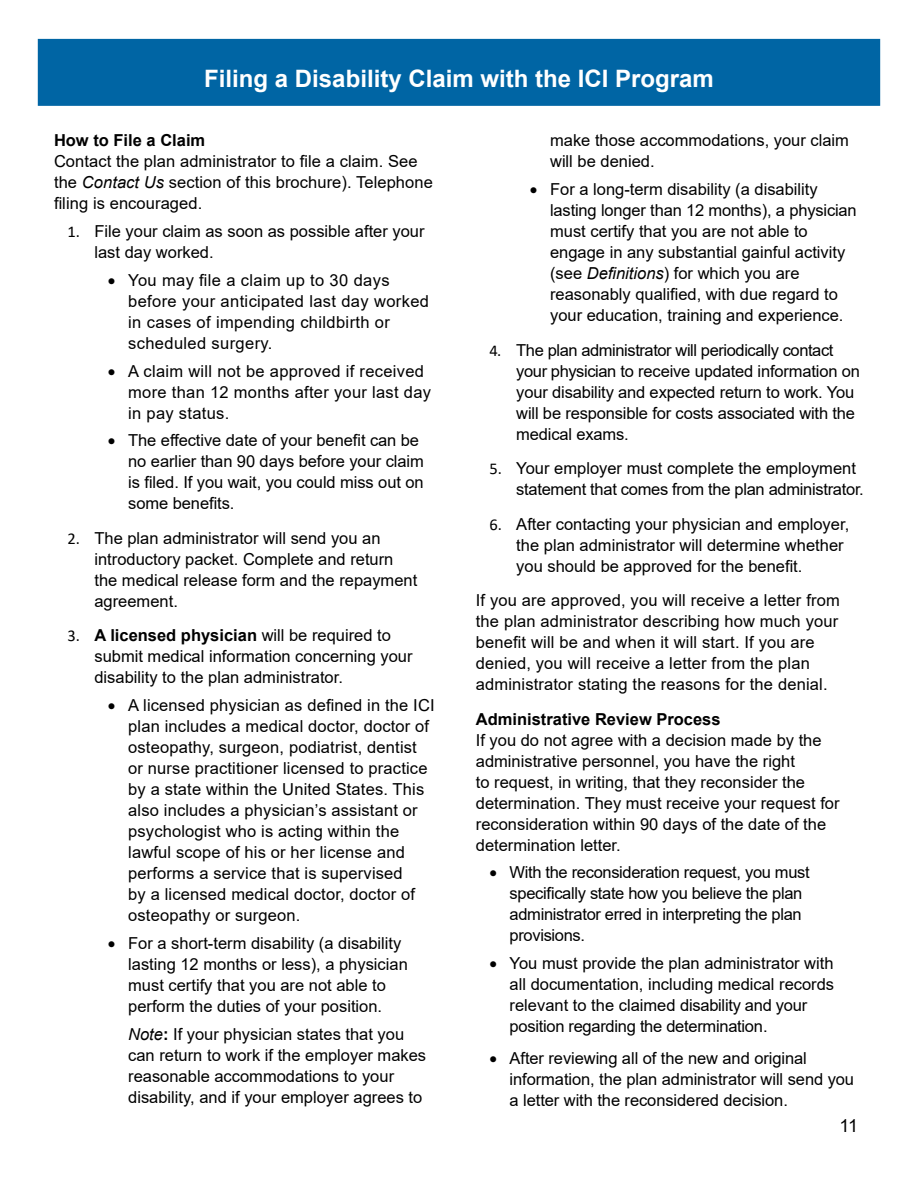
<style>
.page{position:relative;width:918px;height:1188px;background:#fff}
.page>*{position:absolute;margin:0;border:0;box-sizing:border-box;transform-origin:0 0}
.t1{font:700 24px "Arial";color:#fff}
.t2{font:18px "Arial";color:#000}
.t3{font:16.5px/21px "Arial";color:#000}
.t4{font:16.5px/21px "Arial";letter-spacing:-.02em;color:#000}
.t5{font:16.5px/21px "Arial";letter-spacing:.02em;color:#000}
.t6{font:700 16.5px "Arial";color:#000}
.s1{font-style:italic}
.s2{font-family:"Calibri"}
.s3{font-weight:700}
</style>
<div class="page">
<div style="left:38px;top:39px;width:842px;height:67px;background:#0065a4;border:2px solid #0065a4"></div>
<h1 class="t1" style="left:204px;top:62px;width:511px">Filing a Disability Claim with the ICI Program</h1>
<p class="t6" style="left:54px;top:129px;width:153px">How to File a Claim</p>
<p class="t3" style="left:54px;top:151px;width:380px">Contact the plan administrator to file a claim. See the <span class="s1">Contact Us</span> section of this brochure). Telephone filing is encouraged.</p>
<p class="t3" style="left:94px;top:221px;width:332px;text-indent:-27px"><span class="s2">1.</span> File your claim as soon as possible after your last day worked.</p>
<p class="t5" style="left:128px;top:269px;width:302px;text-indent:-20px">• You may file a claim up to 30 days before your anticipated last day worked in cases of impending childbirth or scheduled surgery.</p>
<p class="t5" style="left:128px;top:360px;width:304px;text-indent:-20px">• A claim will not be approved if received more than 12 months after your last day in pay status.</p>
<p class="t3" style="left:128px;top:430px;width:297px;text-indent:-20px">• The effective date of your benefit can be no earlier than 90 days before your claim is filed. If you wait, you could miss out on some benefits.</p>
<p class="t3" style="left:94px;top:527px;width:324px;text-indent:-27px"><span class="s2">2.</span> The plan administrator will send you an introductory packet. Complete and return the medical release form and the repayment agreement.</p>
<p class="t3" style="left:94px;top:625px;width:320px;text-indent:-27px"><span class="s2">3.</span> <span class="s3">A licensed physician</span> will be required to submit medical information concerning your disability to the plan administrator.</p>
<p class="t3" style="left:128px;top:695px;width:308px;text-indent:-20px">• A licensed physician as defined in the ICI plan includes a medical doctor, doctor of osteopathy, surgeon, podiatrist, dentist or nurse practitioner licensed to practice by a state within the United States. This also includes a physician’s assistant or psychologist who is acting within the lawful scope of his or her license and performs a service that is supervised<br>by a licensed medical doctor, doctor of osteopathy or surgeon.</p>
<p class="t3" style="left:128px;top:933px;width:281px;text-indent:-20px">• For a short-term disability (a disability lasting 12 months or less), a physician must certify that you are not able to perform the duties of your position.</p>
<p class="t3" style="left:128px;top:1023px;width:300px"><span class="s1">Note</span><span class="s3">:</span> If your physician states that you can return to work if the employer makes reasonable accommodations to your disability, and if your employer agrees to</p>
<p class="t3" style="left:550px;top:130px;width:300px">make those accommodations, your claim will be denied.</p>
<p class="t3" style="left:550px;top:179px;width:308px;text-indent:-20px">• For a long-term disability (a disability lasting longer than 12 months), a physician must certify that you are not able to engage in any substantial gainful activity (see <span class="s1">Definitions</span>) for which you are reasonably qualified, with due regard to your education, training and experience.</p>
<p class="t3" style="left:516px;top:339px;width:345px;text-indent:-27px"><span class="s2">4.</span> The plan administrator will periodically contact your physician to receive updated information on your disability and expected return to work. You will be responsible for costs associated with the medical exams.</p>
<p class="t4" style="left:516px;top:458px;width:349px;text-indent:-27px"><span class="s2">5.</span> Your employer must complete the employment statement that comes from the plan administrator.</p>
<p class="t3" style="left:516px;top:513px;width:334px;text-indent:-27px"><span class="s2">6.</span> After contacting your physician and employer, the plan administrator will determine whether you should be approved for the benefit.</p>
<p class="t3" style="left:476px;top:590px;width:366px">If you are approved, you will receive a letter from the plan administrator describing how much your benefit will be and when it will start. If you are denied, you will receive a letter from the plan administrator stating the reasons for the denial.</p>
<p class="t6" style="left:476px;top:707px;width:246px">Administrative Review Process</p>
<p class="t3" style="left:476px;top:729px;width:365px">If you do not agree with a decision made by the administrative personnel, you have the right<br>to request, in writing, that they reconsider the determination. They must receive your request for reconsideration within 90 days of the date of the determination letter.</p>
<p class="t4" style="left:510px;top:862px;width:302px;text-indent:-20px">• With the reconsideration request, you must specifically state how you believe the plan administrator erred in interpreting the plan provisions.</p>
<p class="t3" style="left:510px;top:953px;width:326px;text-indent:-20px">• You must provide the plan administrator with all documentation, including medical records relevant to the claimed disability and your position regarding the determination.</p>
<p class="t3" style="left:510px;top:1047px;width:346px;text-indent:-20px">• After reviewing all of the new and original information, the plan administrator will send you a letter with the reconsidered decision.</p>
<p class="t2" style="left:840px;top:1113px;width:20px">11</p>
</div>
